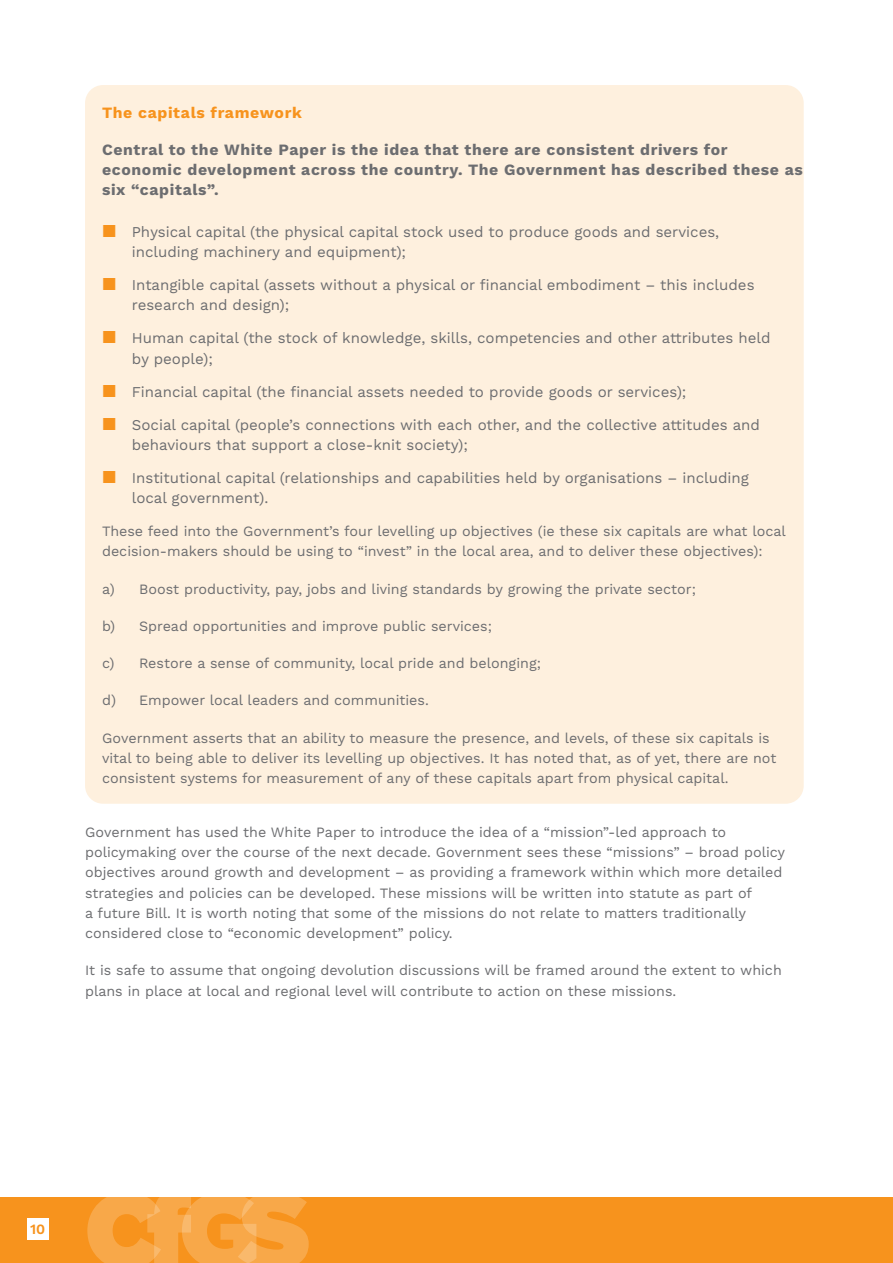
<style>
.page{position:relative;width:893px;height:1263px;background:#fff}
.page>*{position:absolute;margin:0;border:0;box-sizing:border-box;transform-origin:0 0}
.t1{font:700 15.75px/20.2px "Work Sans";letter-spacing:.04em;color:#6c6d70}
.t2{font:700 15.75px "Work Sans";letter-spacing:.04em;color:#f7931d}
.t3{font:15px/20.2px "Work Sans";color:#6c6d70}
.t4{font:14.25px/20.2px "Work Sans";color:#6c6d70}
.t5{font:600 14.25px "Work Sans";color:#f7931d}
.s1{font-size:24px;color:#f7931d}
</style>
<div class="page">
<div style="left:0;top:1197px;width:893px;height:66px;background:#f7931d"></div>
<div style="left:27px;top:1218px;width:21px;height:22px;background:#fff"></div>
<svg style="left:87px;top:1197px;width:222px;height:66px"></svg>
<hr style="left:892px;top:1196px;width:1px;height:67px;background:#f7931d">
<div style="left:85px;top:85px;width:719px;height:719px;background:#fef0de;border-radius:18px"></div>
<p class="t2" style="left:102px;top:103px;width:201px">The capitals framework</p>
<p class="t1" style="left:102px;top:140px;width:702px">Central to the White Paper is the idea that there are consistent drivers for economic development across the country. The Government has described these as six “capitals”.</p>
<p class="t3" style="left:132px;top:222px;width:589px;text-indent:-30px"><span class="s1">▪</span> Physical capital (the physical capital stock used to produce goods and services, including machinery and equipment);</p>
<p class="t3" style="left:132px;top:275px;width:624px;text-indent:-30px"><span class="s1">▪</span> Intangible capital (assets without a physical or financial embodiment – this includes research and design);</p>
<p class="t3" style="left:132px;top:329px;width:640px;text-indent:-30px"><span class="s1">▪</span> Human capital (the stock of knowledge, skills, competencies and other attributes held by people);</p>
<p class="t3" style="left:102px;top:382px;width:586px"><span class="s1">▪</span> Financial capital (the financial assets needed to provide goods or services);</p>
<p class="t3" style="left:132px;top:415px;width:630px;text-indent:-30px"><span class="s1">▪</span> Social capital (people’s connections with each other, and the collective attitudes and behaviours that support a close-knit society);</p>
<p class="t3" style="left:132px;top:468px;width:619px;text-indent:-30px"><span class="s1">▪</span> Institutional capital (relationships and capabilities held by organisations – including local government).</p>
<p class="t4" style="left:102px;top:522px;width:685px">These feed into the Government’s four levelling up objectives (ie these six capitals are what local decision-makers should be using to “invest” in the local area, and to deliver these objectives):</p>
<p class="t4" style="left:102px;top:579px;width:595px">a) Boost productivity, pay, jobs and living standards by growing the private sector;</p>
<p class="t4" style="left:102px;top:616px;width:391px">b) Spread opportunities and improve public services;</p>
<p class="t4" style="left:102px;top:654px;width:440px">c) Restore a sense of community, local pride and belonging;</p>
<p class="t4" style="left:102px;top:691px;width:328px">d) Empower local leaders and communities.</p>
<p class="t4" style="left:102px;top:728px;width:676px">Government asserts that an ability to measure the presence, and levels, of these six capitals is vital to being able to deliver its levelling up objectives. It has noted that, as of yet, there are not consistent systems for measurement of any of these capitals apart from physical capital.</p>
<p class="t4" style="left:85px;top:822px;width:702px">Government has used the White Paper to introduce the idea of a “mission”-led approach to policymaking over the course of the next decade. Government sees these “missions” – broad policy objectives around growth and development – as providing a framework within which more detailed strategies and policies can be developed. These missions will be written into statute as part of<br>a future Bill. It is worth noting that some of the missions do not relate to matters traditionally considered close to “economic development” policy.</p>
<p class="t4" style="left:85px;top:961px;width:698px">It is safe to assume that ongoing devolution discussions will be framed around the extent to which plans in place at local and regional level will contribute to action on these missions.</p>
<p class="t5" style="left:30px;top:1221px;width:17px">10</p>
</div>
